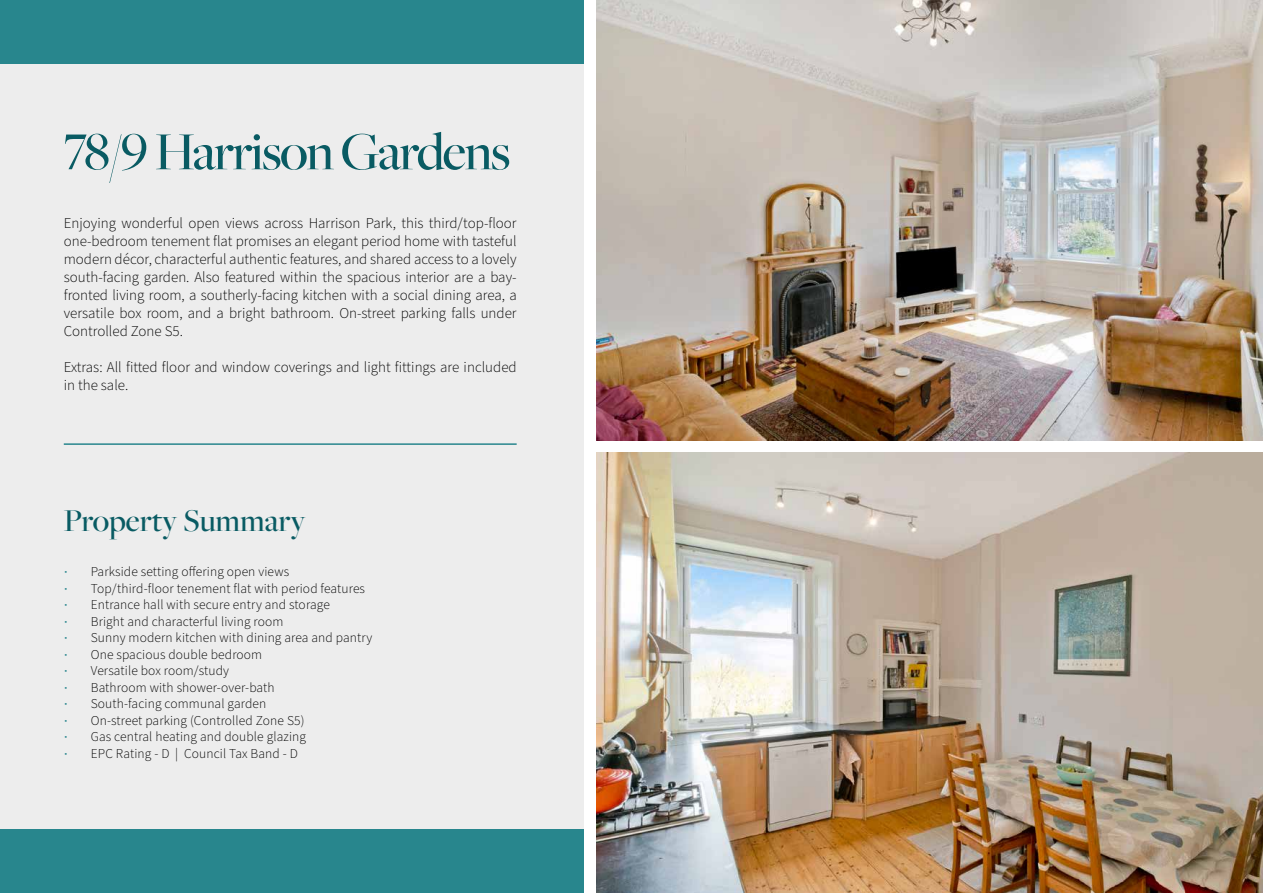
<style>
.page{position:relative;width:1263px;height:893px;background:#fff}
.page>*{position:absolute;margin:0;border:0;box-sizing:border-box;transform-origin:0 0}
.t1{font:500 55.5px "Freight Big Pro";letter-spacing:-.03em;color:#095b63}
.t2{font:500 33px "Freight Big Pro";color:#095b63}
.t3{font:300 15px/18px "Source Sans Pro";color:#000;text-align:justify}
.t4{font:300 13.5px "Source Sans Pro";letter-spacing:.01em;color:#000}
.s1{font-family:"Montserrat";font-size:15px;color:#28868d}
</style>
<div class="page">
<div style="left:0;top:0;width:584px;height:893px;background:#ededed"></div>
<img style="left:596px;top:0;width:667px;height:440px">
<img style="left:596px;top:453px;width:667px;height:440px">
<div style="left:0;top:0;width:584px;height:64px;background:#28868d"></div>
<div style="left:0;top:829px;width:584px;height:64px;background:#28868d"></div>
<hr style="left:64px;top:443px;width:453px;height:2px;background:#28868d">
<h1 class="t1" style="left:64px;top:115px;width:448px">78/9 Harrison Gardens</h1>
<p class="t3" style="left:64px;top:215px;width:454px">Enjoying wonderful open views across Harrison Park, this third/top-floor one-bedroom tenement flat promises an elegant period home with tasteful modern décor, characterful authentic features, and shared access to a lovely south-facing garden. Also featured within the spacious interior are a bay&shy;fronted living room, a southerly-facing kitchen with a social dining area, a versatile box room, and a bright bathroom. On-street parking falls under Controlled Zone S5.</p>
<p class="t3" style="left:64px;top:359px;width:454px">Extras: All fitted floor and window coverings and light fittings are included in the sale.</p>
<h2 class="t2" style="left:64px;top:499px;width:243px">Property Summary</h2>
<p class="t4" style="left:64px;top:563px;width:227px"><span class="s1">•</span> Parkside setting offering open views</p>
<p class="t4" style="left:64px;top:579px;width:303px"><span class="s1">•</span> Top/third-floor tenement flat with period features</p>
<p class="t4" style="left:64px;top:596px;width:268px"><span class="s1">•</span> Entrance hall with secure entry and storage</p>
<p class="t4" style="left:64px;top:612px;width:221px"><span class="s1">•</span> Bright and characterful living room</p>
<p class="t4" style="left:64px;top:629px;width:310px"><span class="s1">•</span> Sunny modern kitchen with dining area and pantry</p>
<p class="t4" style="left:64px;top:645px;width:200px"><span class="s1">•</span> One spacious double bedroom</p>
<p class="t4" style="left:64px;top:662px;width:167px"><span class="s1">•</span> Versatile box room/study</p>
<p class="t4" style="left:64px;top:678px;width:212px"><span class="s1">•</span> Bathroom with shower-over-bath</p>
<p class="t4" style="left:64px;top:695px;width:204px"><span class="s1">•</span> South-facing communal garden</p>
<p class="t4" style="left:64px;top:711px;width:242px"><span class="s1">•</span> On-street parking (Controlled Zone S5)</p>
<p class="t4" style="left:64px;top:728px;width:244px"><span class="s1">•</span> Gas central heating and double glazing</p>
<p class="t4" style="left:64px;top:744px;width:236px"><span class="s1">•</span> EPC Rating - D | Council Tax Band - D</p>
</div>
